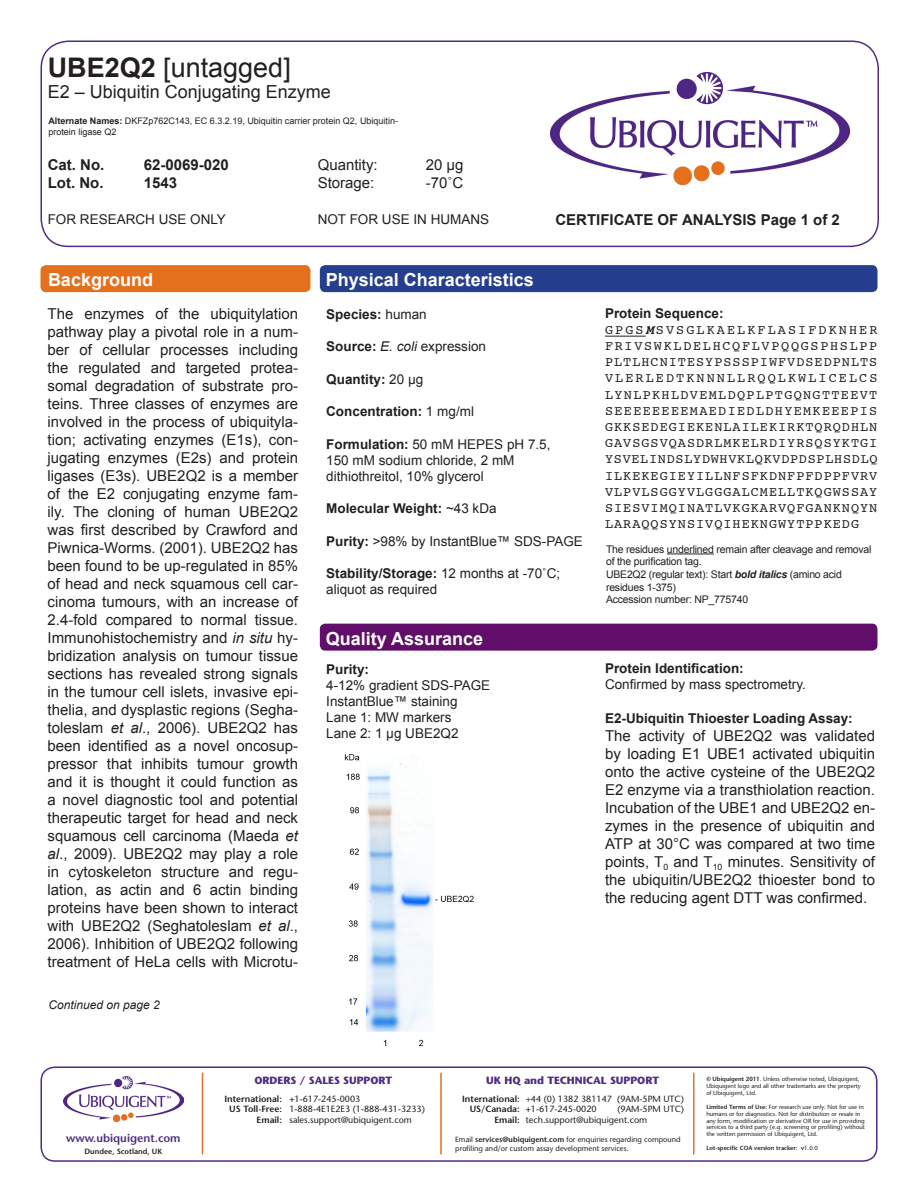
<style>
.page{position:relative;width:918px;height:1188px;background:#fff}
.page>*{position:absolute;margin:0;border:0;box-sizing:border-box;transform-origin:0 0}
.t1{font:27px "Arial";color:#231f20}
.t2{font:700 18px "Arial";color:#fff}
.t3{font:18px "Arial";color:#231f20}
.t4{font:15px/18px "Arial";color:#231f20;text-align:justify}
.t5{font:700 15px "Arial";color:#231f20}
.t6{font:13.5px/16.2px "Arial";color:#231f20}
.t7{font:13.5px "Courier";letter-spacing:.075em;color:#231f20}
.t8{font:700 13.5px "Arial";color:#231f20}
.t9{font:13.5px "Courier";letter-spacing:.1em;color:#231f20}
.t10{font:13.5px "Courier";letter-spacing:.155em;color:#231f20}
.t11{font:13.5px "Courier";letter-spacing:.055em;color:#231f20}
.t12{font:13.5px "Courier";letter-spacing:.125em;color:#231f20}
.t13{font:italic 12px "Arial";color:#231f20}
.t14{font:600 11.4px "Stone Sans";color:#502d84}
.t15{font:10.5px/12.6px "Arial";letter-spacing:-.02em;color:#231f20}
.t16{font:700 10.5px "Stone Sans";color:#502d84}
.t17{font:9px/10.8px "Stone Sans";color:#231f20}
.t18{font:9px/10.8px "Arial";color:#231f20}
.t19{font:600 9px "Stone Sans";color:#231f20}
.t20{font:7.5px/9px "Stone Sans";color:#231f20}
.t21{font:600 7.5px "Stone Sans";color:#231f20}
.t22{font:6px/6.9px "Stone Sans";color:#231f20}
.t23{font:600 6px "Stone Sans";color:#231f20}
.s1{font-weight:700}
.s2{font-weight:700;font-style:italic}
.s3{font-style:italic}
.s4{font-weight:400}
.s5{font-weight:600}
</style>
<div class="page">
<div style="left:40px;top:40px;width:839px;height:207px;border:2px solid #502d84;border-radius:27px"></div>
<img style="left:550px;top:73px;width:299px;height:112px">
<div style="left:40px;top:1066px;width:838px;height:96px;border:2px solid #502d84;border-radius:14px"></div>
<hr style="left:202px;top:1073px;width:1px;height:81px;background:#e37024">
<hr style="left:440px;top:1073px;width:2px;height:81px;background:#e37024">
<hr style="left:693px;top:1073px;width:1px;height:81px;background:#e37024">
<img style="left:64px;top:1077px;width:120px;height:44px">
<div style="left:41px;top:265px;width:269px;height:27px;background:#e4701e;border-radius:5px"></div>
<div style="left:320px;top:265px;width:557px;height:27px;background:#253f8e;border-radius:5px"></div>
<div style="left:320px;top:624px;width:557px;height:27px;background:#600e69;border-radius:5px"></div>
<hr style="left:605px;top:336px;width:41px;height:1px;background:#231f20">
<hr style="left:667px;top:554px;width:47px;height:1px;background:#231f20">
<img style="left:344px;top:754px;width:130px;height:293px">
<p class="t1" style="left:48px;top:49px;width:245px"><span class="s1">UBE2Q2</span> [untagged]</p>
<p class="t3" style="left:48px;top:80px;width:285px">E2 – Ubiquitin Conjugating Enzyme</p>
<p class="t18" style="left:48px;top:116px;width:351px"><span class="s1">Alternate Names:</span> DKFZp762C143, EC 6.3.2.19, Ubiquitin carrier protein Q2, Ubiquitin&shy;protein ligase Q2</p>
<p class="t5" style="left:48px;top:155px;width:58px">Cat. No.</p>
<p class="t5" style="left:144px;top:155px;width:87px">62-0069-020</p>
<p class="t4" style="left:318px;top:156px;width:62px">Quantity:</p>
<p class="t4" style="left:426px;top:156px;width:39px">20 µg</p>
<p class="t5" style="left:48px;top:173px;width:57px">Lot. No.</p>
<p class="t5" style="left:144px;top:173px;width:35px">1543</p>
<p class="t4" style="left:318px;top:174px;width:58px">Storage:</p>
<p class="t4" style="left:426px;top:174px;width:39px">-70˚C</p>
<p class="t6" style="left:48px;top:212px;width:180px">FOR RESEARCH USE ONLY</p>
<p class="t6" style="left:318px;top:212px;width:173px">NOT FOR USE IN HUMANS</p>
<p class="t2" style="left:48px;top:268px;width:107px">Background</p>
<p class="t2" style="left:326px;top:268px;width:210px">Physical Characteristics</p>
<p class="t5" style="left:555px;top:210px;width:286px">CERTIFICATE OF ANALYSIS Page 1 of 2</p>
<p class="t8" style="left:605px;top:304px;width:120px">Protein Sequence:</p>
<p class="t10" style="left:605px;top:319px;width:274px">GPGS<span class="s2">M</span>SVSGLKAELKFLASIFDKNHER</p>
<p class="t12" style="left:605px;top:335px;width:274px">FRIVSWKLDELHCQFLVPQQGSPHSLPP</p>
<p class="t7" style="left:605px;top:351px;width:274px">PLTLHCNITESYPSSSPIWFVDSEDPNLTS</p>
<p class="t10" style="left:605px;top:368px;width:274px">VLERLEDTKNNNLLRQQLKWLICELCS</p>
<p class="t9" style="left:605px;top:384px;width:274px">LYNLPKHLDVEMLDQPLPTGQNGTTEEVT</p>
<p class="t9" style="left:605px;top:400px;width:274px">SEEEEEEEEMAEDIEDLDHYEMKEEEPIS</p>
<p class="t7" style="left:605px;top:416px;width:274px">GKKSEDEGIEKENLAILEKIRKTQRQDHLN</p>
<p class="t7" style="left:605px;top:432px;width:274px">GAVSGSVQASDRLMKELRDIYRSQSYKTGI</p>
<p class="t11" style="left:605px;top:449px;width:274px">YSVELINDSLYDWHVKLQKVDPDSPLHSDLQ</p>
<p class="t7" style="left:605px;top:465px;width:274px">ILKEKEGIEYILLNFSFKDNFPFDPPFVRV</p>
<p class="t7" style="left:605px;top:481px;width:274px">VLPVLSGGYVLGGGALCMELLTKQGWSSAY</p>
<p class="t7" style="left:605px;top:497px;width:274px">SIESVIMQINATLVKGKARVQFGANKNQYN</p>
<p class="t7" style="left:605px;top:513px;width:256px">LARAQQSYNSIVQIHEKNGWYTPPKEDG</p>
<p class="t15" style="left:606px;top:543px;width:267px">The residues underlined remain after cleavage and removal of the purification tag.</p>
<p class="t15" style="left:606px;top:568px;width:237px">UBE2Q2 (regular text): Start <span class="s2">bold italics</span> (amino acid residues 1-375)</p>
<p class="t15" style="left:606px;top:593px;width:144px">Accession number: NP_775740</p>
<p class="t4" style="left:48px;top:305px;width:252px">The enzymes of the ubiquitylation pathway play a pivotal role in a num&shy;ber of cellular processes including the regulated and targeted protea&shy;somal degradation of substrate pro&shy;teins. Three classes of enzymes are involved in the process of ubiquityla&shy;tion; activating enzymes (E1s), con&shy;jugating enzymes (E2s) and protein ligases (E3s). UBE2Q2 is a member of the E2 conjugating enzyme fam&shy;ily. The cloning of human UBE2Q2 was first described by Crawford and Piwnica-Worms. (2001). UBE2Q2 has been found to be up-regulated in 85% of head and neck squamous cell car&shy;cinoma tumours, with an increase of 2.4-fold compared to normal tissue.<br>Immunohistochemistry and <span class="s3">in situ</span> hy&shy;bridization analysis on tumour tissue sections has revealed strong signals in the tumour cell islets, invasive epi&shy;thelia, and dysplastic regions (Segha&shy;toleslam <span class="s3">et al</span>., 2006). UBE2Q2 has been identified as a novel oncosup&shy;pressor that inhibits tumour growth and it is thought it could function as a novel diagnostic tool and potential therapeutic target for head and neck squamous cell carcinoma (Maeda <span class="s3">et al</span>., 2009). UBE2Q2 may play a role in cytoskeleton structure and regu&shy;lation, as actin and 6 actin binding proteins have been shown to interact with UBE2Q2 (Seghatoleslam <span class="s3">et al</span>., 2006). Inhibition of UBE2Q2 following treatment of HeLa cells with Microtu-</p>
<p class="t8" style="left:326px;top:305px;width:102px">Species: <span class="s4">human</span></p>
<p class="t6" style="left:326px;top:339px;width:161px"><span class="s1">Source:</span> <span class="s3">E. coli</span> expression</p>
<p class="t8" style="left:326px;top:370px;width:99px">Quantity: <span class="s4">20 μg</span></p>
<p class="t8" style="left:326px;top:403px;width:149px">Concentration: <span class="s4">1 mg/ml</span></p>
<p class="t6" style="left:326px;top:436px;width:226px"><span class="s1">Formulation:</span> 50 mM HEPES pH 7.5,<br>150 mM sodium chloride, 2 mM dithiothreitol, 10% glycerol</p>
<p class="t8" style="left:326px;top:500px;width:172px">Molecular Weight: <span class="s4">~43 kDa</span></p>
<p class="t6" style="left:326px;top:533px;width:258px"><span class="s1">Purity:</span> &gt;98% by InstantBlue™ SDS-PAGE</p>
<p class="t6" style="left:326px;top:566px;width:236px"><span class="s1">Stability/Storage:</span> 12 months at -70˚C; aliquot as required</p>
<p class="t2" style="left:326px;top:627px;width:159px">Quality Assurance</p>
<p class="t8" style="left:605px;top:660px;width:140px">Protein Identification:</p>
<p class="t6" style="left:605px;top:677px;width:202px">Confirmed by mass spectrometry.</p>
<p class="t8" style="left:326px;top:660px;width:44px">Purity:</p>
<p class="t6" style="left:326px;top:677px;width:166px">4-12% gradient SDS-PAGE</p>
<p class="t6" style="left:326px;top:693px;width:133px">InstantBlue™ staining</p>
<p class="t6" style="left:326px;top:710px;width:134px">Lane 1: MW markers<br>Lane 2: 1 µg UBE2Q2</p>
<p class="t8" style="left:605px;top:709px;width:249px">E2-Ubiquitin Thioester Loading Assay:</p>
<p class="t4" style="left:605px;top:727px;width:272px">The activity of UBE2Q2 was validated by loading E1 UBE1 activated ubiquitin onto the active cysteine of the UBE2Q2<br>E2 enzyme via a transthiolation reaction.<br>Incubation of the UBE1 and UBE2Q2 en&shy;zymes in the presence of ubiquitin and ATP at 30°C was compared at two time points, T<sub>0</sub> and T<sub>10</sub> minutes. Sensitivity of the ubiquitin/UBE2Q2 thioester bond to the reducing agent DTT was confirmed.</p>
<p class="t13" style="left:48px;top:997px;width:113px">Continued on page 2</p>
<p class="t14" style="left:66px;top:1131px;width:116px">www.ubiquigent.com</p>
<p class="t21" style="left:85px;top:1147px;width:79px">Dundee, Scotland, UK</p>
<p class="t16" style="left:254px;top:1074px;width:139px">ORDERS / SALES SUPPORT</p>
<p class="t19" style="left:224px;top:1093px;width:138px">International: +<span class="s4">1-617-245-0003</span></p>
<p class="t17" style="left:229px;top:1104px;width:197px"><span class="s5">US Toll-Free:</span> 1-888-4E1E2E3 (1-888-431-3233)</p>
<p class="t17" style="left:257px;top:1115px;width:157px"><span class="s5">Email:</span> sales.support@ubiquigent.com</p>
<p class="t16" style="left:486px;top:1074px;width:174px">UK HQ and TECHNICAL SUPPORT</p>
<p class="t17" style="left:470px;top:1093px;width:216px;text-indent:-8px"><span class="s5">International:</span> +44 (0) 1382 381147 (9AM-5PM UTC)<br><span class="s5">US/Canada: +</span>1-617-245-0020</p>
<p class="t17" style="left:494px;top:1104px;width:191px;text-indent:123px">(9AM-5PM UTC)<br><span class="s5">Email:</span> tech.support@ubiquigent.com</p>
<p class="t20" style="left:455px;top:1134px;width:227px">Email <span class="s5">services@ubiquigent.com</span> for enquiries regarding compound profiling and/or custom assay development services.</p>
<p class="t22" style="left:706px;top:1076px;width:156px"><span class="s5">© Ubiquigent 2011</span>. Unless otherwise noted, Ubiquigent,<br>Ubiquigent logo and all other trademarks are the property of Ubiquigent, Ltd.</p>
<p class="t22" style="left:706px;top:1103px;width:160px"><span class="s5">Limited Terms of Use:</span> For research use only. Not for use in humans or for diagnostics. Not for distribution or resale in any form, modification or derivative OR for use in providing services to a third party (e.g. screening or profiling) without the written permission of Ubiquigent, Ltd.</p>
<p class="t23" style="left:706px;top:1144px;width:113px">Lot-specific COA version tracker: v<span class="s4">1.0.0</span></p>
</div>
